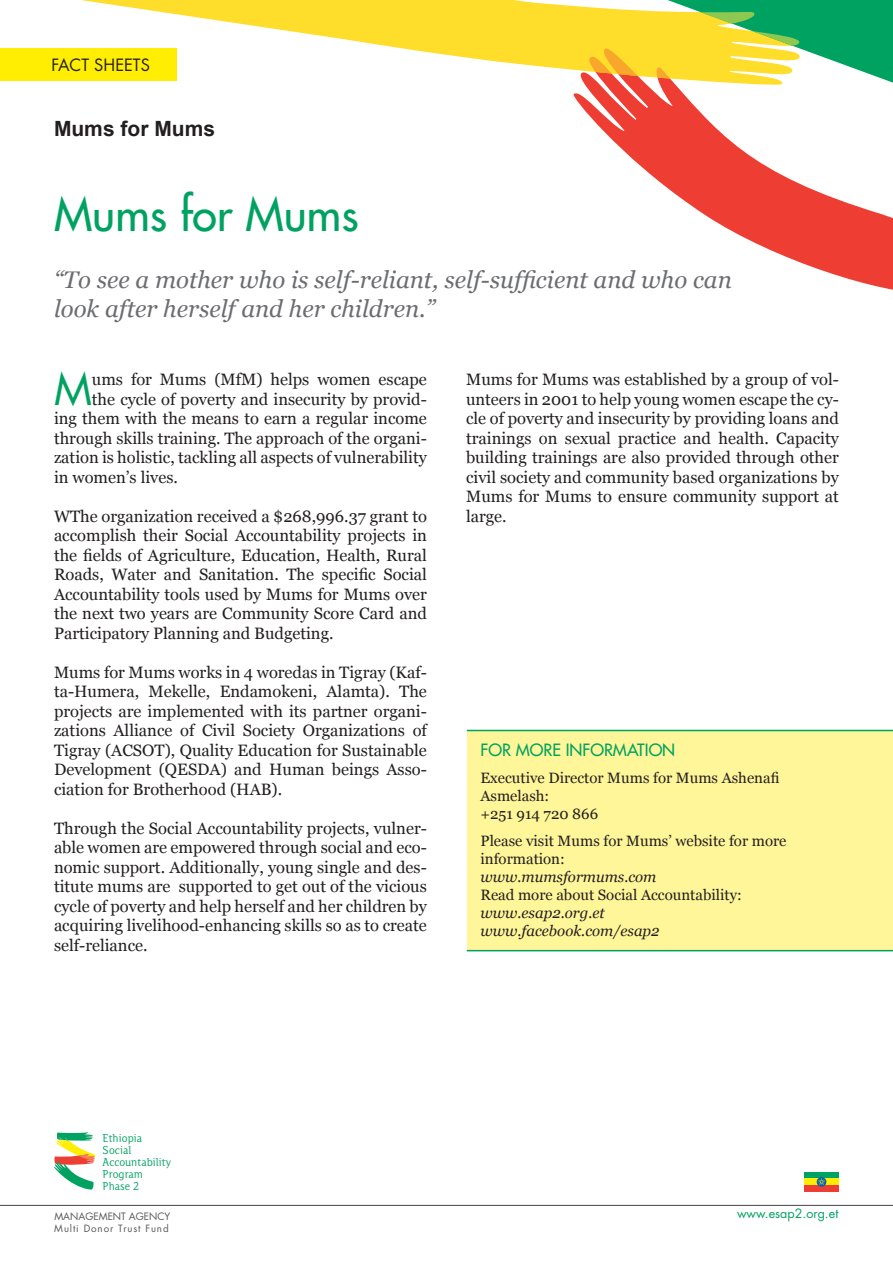
<style>
.page{position:relative;width:893px;height:1263px;background:#fff}
.page>*{position:absolute;margin:0;border:0;box-sizing:border-box;transform-origin:0 0}
.t1{font:500 45px "Futura Std";color:#00a261}
.Tekst___I{font:42.3px "Futura Std";color:#00a261}
.t2{font:italic 24px/28.8px "Georgia";color:#6c6d70}
.t3{font:700 21px "Arial";color:#231f20}
.Tekst{font:16.5px/19.5px "Georgia";color:#231f20;text-align:justify}
.Tekst___I-2{font:16.5px "Georgia";color:#231f20}
.t4{font:500 16.5px "Futura Std";color:#00a261}
.t5{font:16.5px "Futura Std";color:#231f20}
.Info{font:15px/18px "Georgia";color:#231f20}
.t6{font:italic 15px "Georgia";color:#231f20}
.t7{font:12.6px "Futura Std";color:#00a261}
.t8{font:11.4px/11.9px "Platan BG";color:#00a261}
.t9{font:9.9px "Futura Std";color:#57585a}
.t10{font:9.75px "Futura Std";letter-spacing:.09em;color:#57585a}
</style>
<div class="page">
<svg style="left:573px;top:87px;width:320px;height:203px"></svg>
<svg style="left:0;top:0;width:588px;height:87px"></svg>
<svg style="left:588px;top:0;width:305px;height:90px"></svg>
<hr style="left:0;top:1205px;width:893px;height:1px;background:#57585a">
<svg style="left:54px;top:1132px;width:42px;height:58px"></svg>
<div style="left:804px;top:1172px;width:35px;height:7px;background:#00a261"></div>
<div style="left:804px;top:1185px;width:35px;height:6px;background:#ee3e34"></div>
<div style="left:804px;top:1179px;width:35px;height:6px;background:#ffee01"></div>
<svg style="left:817px;top:1177px;width:9px;height:10px"></svg>
<svg style="left:818px;top:1178px;width:7px;height:8px"></svg>
<div style="left:0;top:48px;width:177px;height:32px;background:#ffee01"></div>
<div style="left:467px;top:730px;width:425px;height:221px;background:#fff699"></div>
<hr style="left:467px;top:730px;width:426px;height:1px;background:#00a261">
<hr style="left:467px;top:950px;width:426px;height:1px;background:#00a261">
<p class="t5" style="left:52px;top:55px;width:100px">FACT SHEETS</p>
<p class="t3" style="left:54px;top:115px;width:163px">Mums for Mums</p>
<p class="t1" style="left:54px;top:186px;width:306px">Mums for Mums</p>
<p class="t2" style="left:54px;top:265px;width:679px">“To see a mother who is self-reliant, self-sufficient and who can look after herself and her children.”</p>
<p class="Tekst___I" style="left:54px;top:362px;width:39px">M</p>
<p class="Tekst___I-2" style="left:92px;top:370px;width:336px">ums for Mums (MfM) helps women escape</p>
<p class="Tekst___I-2" style="left:92px;top:390px;width:336px">the cycle of poverty and insecurity by provid-</p>
<p class="Tekst___I-2" style="left:54px;top:409px;width:374px">ing them with the means to earn a regular income</p>
<p class="Tekst___I-2" style="left:54px;top:429px;width:374px">through skills training. The approach of the organi-</p>
<p class="Tekst___I-2" style="left:54px;top:448px;width:374px">zation is holistic, tackling all aspects of vulnerability</p>
<p class="Tekst___I-2" style="left:54px;top:468px;width:126px">in women’s lives.</p>
<p class="Tekst" style="left:54px;top:506px;width:374px">WThe organization received a $268,996.37 grant to accomplish their Social Accountability projects in the fields of Agriculture, Education, Health, Rural Roads, Water and Sanitation. The specific Social Accountability tools used by Mums for Mums over the next two years are Community Score Card and Participatory Planning and Budgeting.</p>
<p class="Tekst" style="left:54px;top:662px;width:374px">Mums for Mums works in 4 woredas in Tigray (Kaf&shy;ta-Humera, Mekelle, Endamokeni, Alamta). The projects are implemented with its partner organi&shy;zations Alliance of Civil Society Organizations of Tigray (ACSOT), Quality Education for Sustainable Development (QESDA) and Human beings Asso&shy;ciation for Brotherhood (HAB).</p>
<p class="Tekst" style="left:54px;top:818px;width:374px">Through the Social Accountability projects, vulner&shy;able women are empowered through social and eco&shy;nomic support. Additionally, young single and des&shy;titute mums are supported to get out of the vicious cycle of poverty and help herself and her children by acquiring livelihood-enhancing skills so as to create self-reliance.</p>
<p class="Tekst" style="left:466px;top:370px;width:374px">Mums for Mums was established by a group of vol&shy;unteers in 2001 to help young women escape the cy&shy;cle of poverty and insecurity by providing loans and trainings on sexual practice and health. Capacity building trainings are also provided through other civil society and community based organizations by Mums for Mums to ensure community support at large.</p>
<p class="t4" style="left:480px;top:740px;width:196px">FOR MORE INFORMATION</p>
<p class="Info" style="left:480px;top:769px;width:300px">Executive Director Mums for Mums Ashenafi<br>Asmelash:<br>+251 914 720 866</p>
<p class="Info" style="left:480px;top:831px;width:307px">Please visit Mums for Mums’ website for more information:</p>
<p class="t6" style="left:480px;top:868px;width:177px">www.mumsformums.com</p>
<p class="Info" style="left:480px;top:885px;width:263px">Read more about Social Accountability:</p>
<p class="t6" style="left:480px;top:904px;width:126px">www.esap2.org.et</p>
<p class="t6" style="left:480px;top:922px;width:181px">www.facebook.com/esap2</p>
<p class="t8" style="left:103px;top:1132px;width:70px">Ethiopia<br>Social<br>Accountability<br>Program<br>Phase 2</p>
<p class="t9" style="left:54px;top:1210px;width:118px">MANAGEMENT AGENCY</p>
<p class="t10" style="left:54px;top:1222px;width:116px">Multi Donor Trust Fund</p>
<p class="t7" style="left:737px;top:1206px;width:103px">www.esap2.org.et</p>
</div>
